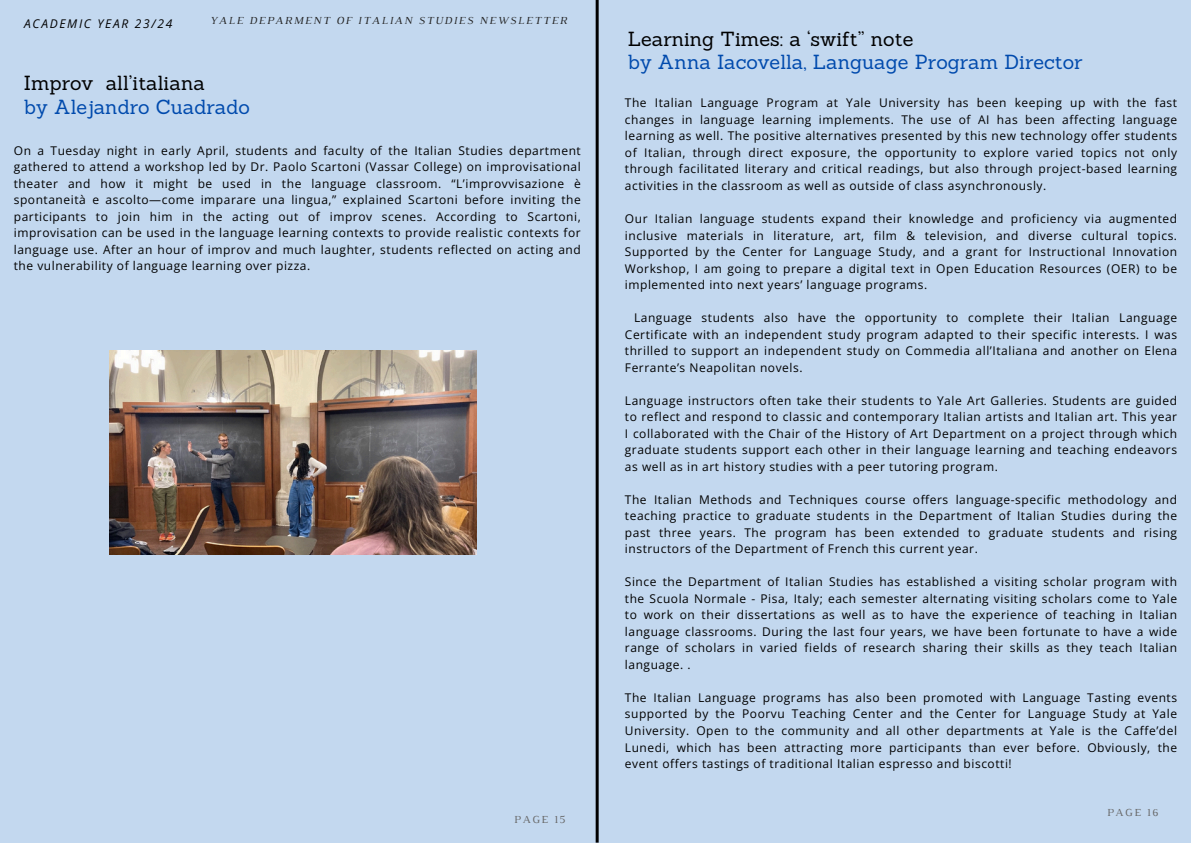
<style>
.page{position:relative;width:1191px;height:843px;background:#fff}
.page>*{position:absolute;margin:0;border:0;box-sizing:border-box;transform-origin:0 0}
.t1{font:19.9px/23.2px "Sanchez";color:#004aad}
.t2{font:12px/16.5px "Open Sans";letter-spacing:.045em;color:#000;text-align:justify}
.t3{font:italic 12px "Open Sans";letter-spacing:.14em;color:#000}
.t4{font:italic 11px "Luthier";letter-spacing:.14em;color:#222}
.t5{font:11px "Luthier";letter-spacing:.14em;color:#666}
.s1{color:#000}
</style>
<div class="page">
<div style="left:0;top:0;width:1190px;height:842px;background:#c3d8ef"></div>
<hr style="left:595px;top:0;width:3px;height:842px;background:#000">
<img style="left:110px;top:350px;width:366px;height:204px">
<h2 class="t3" style="left:24px;top:15px;width:150px">ACADEMIC YEAR 23/24</h2>
<h2 class="t4" style="left:210px;top:16px;width:358px">YALE DEPARMENT OF ITALIAN STUDIES NEWSLETTER</h2>
<h2 class="t1" style="left:24px;top:71px;width:227px"><span class="s1">Improv all’italiana<br></span>by Alejandro Cuadrado</h2>
<h1 class="t2" style="left:14px;top:142px;width:568px">On a Tuesday night in early April, students and faculty of the Italian Studies department gathered to attend a workshop led by Dr. Paolo Scartoni (Vassar College) on improvisational theater and how it might be used in the language classroom. “L’improvvisazione è spontaneità e ascolto—come imparare una lingua,” explained Scartoni before inviting the participants to join him in the acting out of improv scenes. According to Scartoni, improvisation can be used in the language learning contexts to provide realistic contexts for language use. After an hour of improv and much laughter, students reflected on acting and the vulnerability of language learning over pizza.</h1>
<h1 class="t5" style="left:514px;top:814px;width:53px">PAGE 15</h1>
<p class="t1" style="left:627px;top:27px;width:456px"><span class="s1">Learning Times: a ‘swift” note<br></span>by Anna Iacovella, Language Program Director</p>
<p class="t2" style="left:625px;top:94px;width:553px">The Italian Language Program at Yale University has been keeping up with the fast changes in language learning implements. The use of AI has been affecting language learning as well. The positive alternatives presented by this new technology offer students of Italian, through direct exposure, the opportunity to explore varied topics not only through facilitated literary and critical readings, but also through project-based learning activities in the classroom as well as outside of class asynchronously.</p>
<p class="t2" style="left:625px;top:210px;width:553px">Our Italian language students expand their knowledge and proficiency via augmented inclusive materials in literature, art, film &amp; television, and diverse cultural topics.<br>Supported by the Center for Language Study, and a grant for Instructional Innovation Workshop, I am going to prepare a digital text in Open Education Resources (OER) to be implemented into next years’ language programs.</p>
<p class="t2" style="left:625px;top:309px;width:553px;text-indent:9px">Language students also have the opportunity to complete their Italian Language Certificate with an independent study program adapted to their specific interests. I was thrilled to support an independent study on Commedia all’Italiana and another on Elena Ferrante’s Neapolitan novels.</p>
<p class="t2" style="left:625px;top:391px;width:553px">Language instructors often take their students to Yale Art Galleries. Students are guided to reflect and respond to classic and contemporary Italian artists and Italian art. This year I collaborated with the Chair of the History of Art Department on a project through which graduate students support each other in their language learning and teaching endeavors as well as in art history studies with a peer tutoring program.</p>
<p class="t2" style="left:625px;top:490px;width:553px">The Italian Methods and Techniques course offers language-specific methodology and teaching practice to graduate students in the Department of Italian Studies during the past three years. The program has been extended to graduate students and rising instructors of the Department of French this current year.</p>
<p class="t2" style="left:625px;top:573px;width:553px">Since the Department of Italian Studies has established a visiting scholar program with the Scuola Normale - Pisa, Italy; each semester alternating visiting scholars come to Yale to work on their dissertations as well as to have the experience of teaching in Italian language classrooms. During the last four years, we have been fortunate to have a wide range of scholars in varied fields of research sharing their skills as they teach Italian language. .</p>
<h2 class="t2" style="left:625px;top:688px;width:553px">The Italian Language programs has also been promoted with Language Tasting events supported by the Poorvu Teaching Center and the Center for Language Study at Yale University. Open to the community and all other departments at Yale is the Caffe’del Lunedi, which has been attracting more participants than ever before. Obviously, the event offers tastings of traditional Italian espresso and biscotti!</h2>
<p class="t5" style="left:1106px;top:808px;width:53px">PAGE 16</p>
</div>
